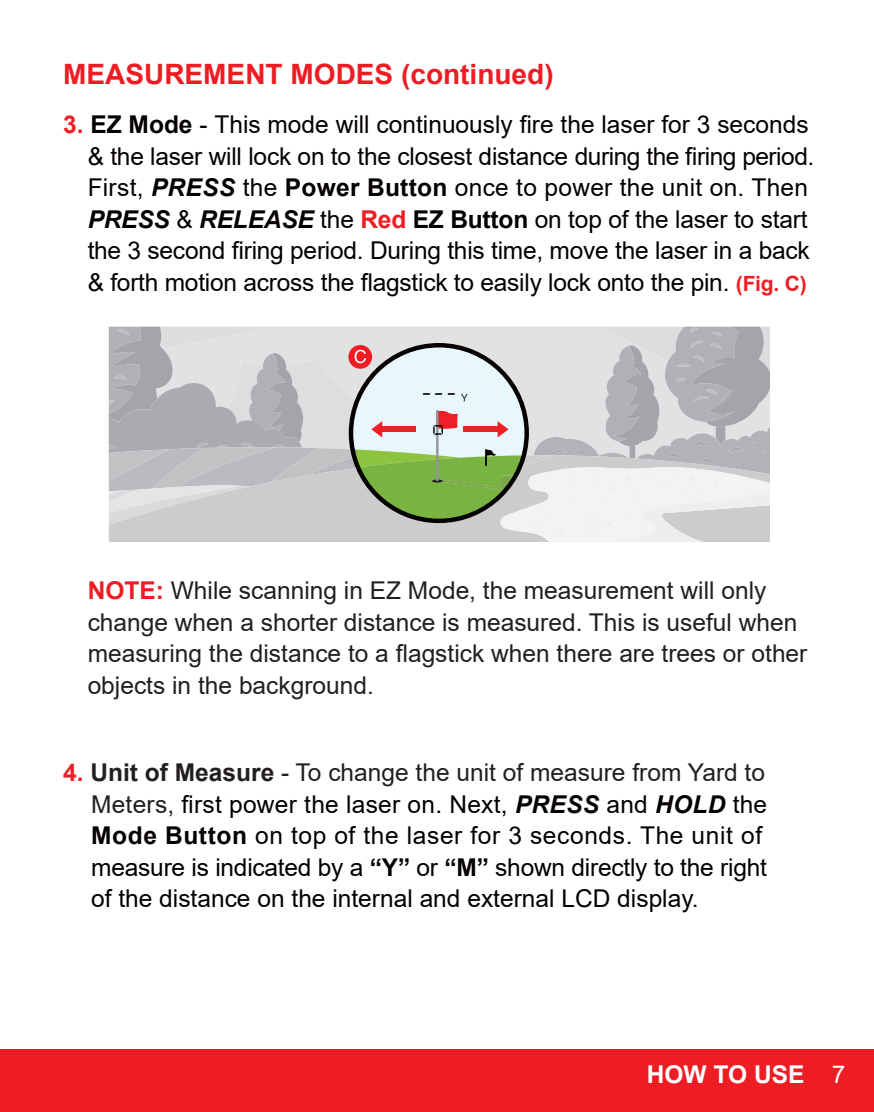
<style>
.page{position:relative;width:874px;height:1112px;background:#fff}
.page>*{position:absolute;margin:0;border:0;box-sizing:border-box;transform-origin:0 0}
.t1{font:700 28px "Arial";color:#ee1d23}
.t2{font:24.5px/31.5px "Arial";letter-spacing:-.01em;color:#060101}
.t3{font:24.5px/31.5px "Arial";color:#231f20}
.t4{font:700 24.5px "Arial";color:#fff}
.s1{font-weight:700;color:#ee1d23}
.s2{font-weight:700}
.s3{font-weight:700;font-style:italic}
.s4{font-weight:700;font-size:21px;color:#ee1d23}
.s5{font-weight:700;color:#231f20}
.s6{color:#231f20}
.s7{font-weight:400}
</style>
<div class="page">
<svg style="left:109px;top:326px;width:660px;height:216px;background:#c8cbc7"></svg>
<div style="left:0;top:1049px;width:873px;height:62px;background:#ee1d23"></div>
<p class="t1" style="left:63px;top:55px;width:491px">MEASUREMENT MODES (continued)</p>
<p class="t2" style="left:88px;top:109px;width:727px;text-indent:-24px"><span class="s1">3.</span> <span class="s2">EZ Mode</span> - This mode will continuously fire the laser for 3 seconds &amp; the laser will lock on to the closest distance during the firing period.<br>First, <span class="s3">PRESS</span> the <span class="s2">Power Button</span> once to power the unit on. Then <span class="s3">PRESS</span> &amp; <span class="s3">RELEASE</span> the <span class="s1">Red</span> <span class="s2">EZ Button</span> on top of the laser to start the 3 second firing period. During this time, move the laser in a back &amp; forth motion across the flagstick to easily lock onto the pin. <span class="s4">(Fig. C)</span></p>
<p class="t3" style="left:88px;top:574px;width:721px"><span class="s1">NOTE:</span> While scanning in EZ Mode, the measurement will only change when a shorter distance is measured. This is useful when measuring the distance to a flagstick when there are trees or other objects in the background.</p>
<p class="t2" style="left:91px;top:756px;width:677px;text-align:justify;text-indent:-28px"><span class="s1">4.</span> <span class="s5">Unit of Measure</span> <span class="s6">- To change the unit of measure from Yard to Meters,</span> first power the laser on. Next, <span class="s3">PRESS</span> and <span class="s3">HOLD</span> the <span class="s2">Mode Button</span> on top of the laser for 3 seconds. The unit of</p>
<p class="t2" style="left:91px;top:851px;width:677px">measure is indicated by a <span class="s2">“Y”</span> or <span class="s2">“M”</span> shown directly to the right</p>
<p class="t2" style="left:91px;top:882px;width:608px">of the distance on the internal and external LCD display.</p>
<p class="t4" style="left:646px;top:1057px;width:200px">HOW TO USE <span class="s7">7</span></p>
</div>
